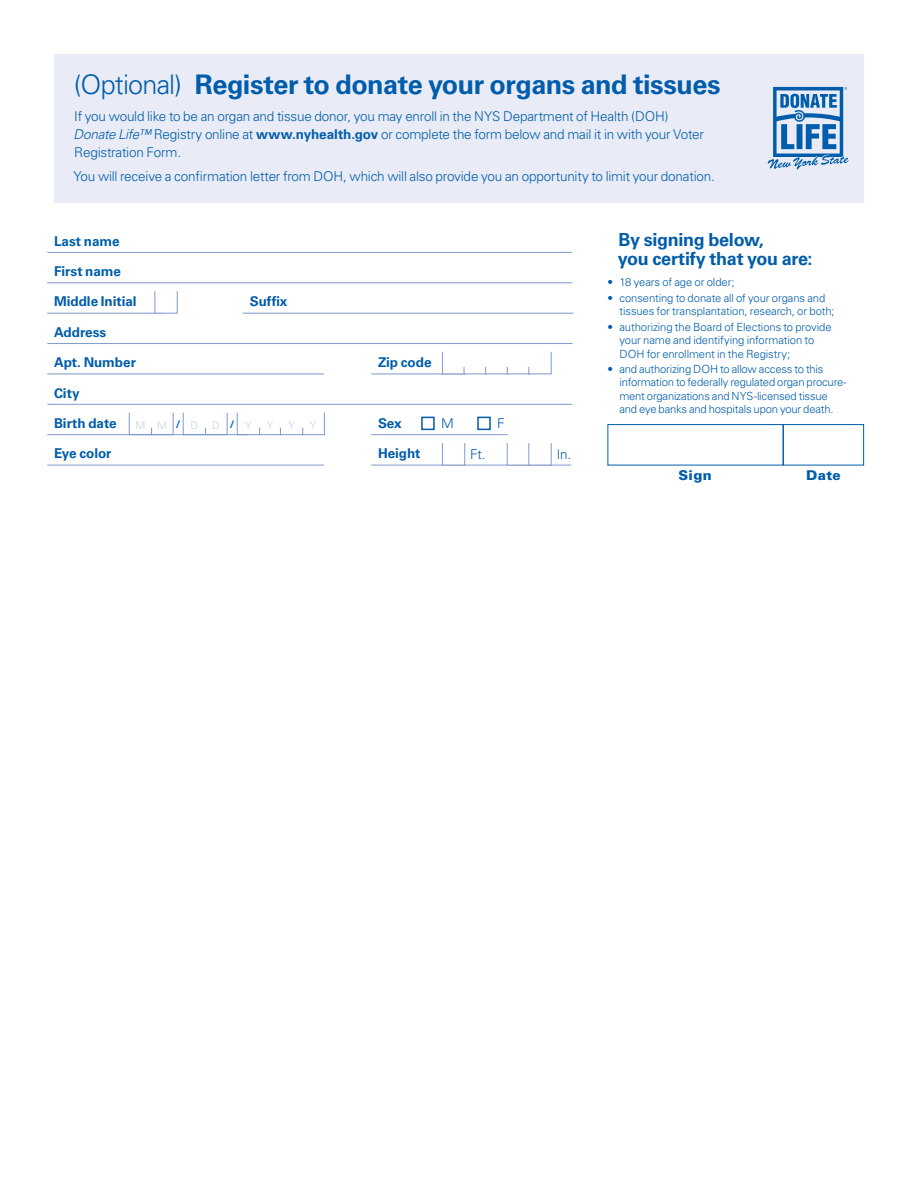
<style>
.page{position:relative;width:918px;height:1188px;background:#fff}
.page>*{position:absolute;margin:0;border:0;box-sizing:border-box;transform-origin:0 0}
.NYS_Head{font:700 27px "Univers LT Std";letter-spacing:-.02em;color:#015dab}
.NYS_Subhead{font:700 18px/19.5px "Univers LT Std";letter-spacing:-.015em;color:#015dab}
.NYS_Body{font:300 13.5px/18px "Univers LT Std";letter-spacing:-.015em;color:#015dab}
.NYS_Form__w_Line{font:700 13.5px "Univers LT Std";color:#015dab}
.NYS_Form__w_Line-2{font:300 13.5px "Univers LT Std";color:#015dab}
.NYS_Form__No_line{font:900 13.5px "Univers LT Std";letter-spacing:.025em;color:#015dab}
.NYS_Body_List{font:300 11.25px/13.4px "Univers LT Std";letter-spacing:-.015em;color:#015dab}
.NYS_Form__Suggested{font:300 10.5px "Univers LT Std";color:#c6cfe8}
.NYS_Form__Suggested-2{font:700 10.5px "Univers LT Std";color:#015dab}
.s1{font-weight:300}
.s2{font-style:italic}
.s3{font-weight:700}
</style>
<div class="page">
<div style="left:54px;top:54px;width:810px;height:148px;background:#e9ecf6"></div>
<svg style="left:768px;top:87px;width:81px;height:83px"></svg>
<hr style="left:47px;top:252px;width:525px;height:1px;background:#7f99cd">
<hr style="left:47px;top:282px;width:526px;height:1px;background:#7f99cd">
<hr style="left:47px;top:343px;width:526px;height:1px;background:#7f99cd">
<hr style="left:371px;top:434px;width:137px;height:1px;background:#7f99cd">
<div style="left:421px;top:417px;width:14px;height:13px;border:2px solid #015dab"></div>
<div style="left:477px;top:417px;width:14px;height:13px;border:2px solid #015dab"></div>
<hr style="left:47px;top:404px;width:525px;height:1px;background:#7f99cd">
<hr style="left:371px;top:465px;width:200px;height:1px;background:#7f99cd">
<svg style="left:506px;top:443px;width:46px;height:23px"></svg>
<svg style="left:442px;top:443px;width:24px;height:23px"></svg>
<hr style="left:243px;top:313px;width:330px;height:1px;background:#7f99cd">
<div style="left:608px;top:424px;width:175px;height:41px;border:1px solid #015dab"></div>
<div style="left:783px;top:424px;width:81px;height:41px;border:1px solid #015dab"></div>
<hr style="left:47px;top:313px;width:115px;height:1px;background:#7f99cd">
<svg style="left:154px;top:291px;width:24px;height:23px"></svg>
<hr style="left:371px;top:374px;width:94px;height:1px;background:#7f99cd">
<svg style="left:442px;top:352px;width:110px;height:23px"></svg>
<svg style="left:236px;top:412px;width:89px;height:23px"></svg>
<svg style="left:182px;top:412px;width:46px;height:22px"></svg>
<svg style="left:128px;top:412px;width:46px;height:22px"></svg>
<hr style="left:47px;top:434px;width:202px;height:1px;background:#7f99cd">
<hr style="left:47px;top:465px;width:288px;height:1px;background:#7f99cd">
<div style="left:325px;top:442px;width:13px;height:27px;background:#fff"></div>
<hr style="left:47px;top:374px;width:288px;height:1px;background:#7f99cd">
<div style="left:325px;top:351px;width:13px;height:27px;background:#fff"></div>
<p class="NYS_Head" style="left:74px;top:68px;width:648px"><span class="s1">(Optional)</span> Register to donate your organs and tissues</p>
<p class="NYS_Body" style="left:73px;top:107px;width:632px">If you would like to be an organ and tissue donor, you may enroll in the NYS Department of Health (DOH)<br><span class="s2">Donate Life™</span> Registry online at <span class="s3">www.nyhealth.gov</span> or complete the form below and mail it in with your Voter<br>Registration Form.</p>
<p class="NYS_Body" style="left:73px;top:167px;width:643px">You will receive a confirmation letter from DOH, which will also provide you an opportunity to limit your donation.</p>
<p class="NYS_Form__w_Line" style="left:54px;top:233px;width:67px">Last name</p>
<p class="NYS_Form__w_Line" style="left:54px;top:263px;width:69px">First name</p>
<p class="NYS_Form__w_Line" style="left:54px;top:294px;width:84px">Middle Initial</p>
<p class="NYS_Form__w_Line" style="left:54px;top:324px;width:54px">Address</p>
<p class="NYS_Form__w_Line" style="left:54px;top:354px;width:84px">Apt. Number</p>
<p class="NYS_Form__w_Line" style="left:54px;top:385px;width:27px">City</p>
<p class="NYS_Form__w_Line" style="left:250px;top:294px;width:39px">Suffix</p>
<p class="NYS_Form__w_Line" style="left:54px;top:415px;width:64px">Birth date</p>
<p class="NYS_Form__Suggested" style="left:135px;top:419px;width:11px">M</p>
<p class="NYS_Form__Suggested" style="left:157px;top:419px;width:11px">M</p>
<p class="NYS_Form__Suggested-2" style="left:176px;top:418px;width:6px">/</p>
<p class="NYS_Form__Suggested" style="left:191px;top:419px;width:9px">D</p>
<p class="NYS_Form__Suggested" style="left:212px;top:419px;width:9px">D</p>
<p class="NYS_Form__Suggested-2" style="left:230px;top:418px;width:6px">/</p>
<p class="NYS_Form__Suggested" style="left:245px;top:419px;width:8px">Y</p>
<p class="NYS_Form__Suggested" style="left:267px;top:419px;width:8px">Y</p>
<p class="NYS_Form__Suggested" style="left:288px;top:419px;width:8px">Y</p>
<p class="NYS_Form__Suggested" style="left:310px;top:419px;width:8px">Y</p>
<p class="NYS_Form__w_Line" style="left:54px;top:446px;width:59px">Eye color</p>
<p class="NYS_Form__w_Line" style="left:378px;top:354px;width:55px">Zip code</p>
<p class="NYS_Form__w_Line" style="left:378px;top:415px;width:25px">Sex</p>
<p class="NYS_Form__w_Line-2" style="left:441px;top:415px;width:14px">M</p>
<p class="NYS_Form__w_Line-2" style="left:497px;top:415px;width:9px">F</p>
<p class="NYS_Form__w_Line" style="left:378px;top:446px;width:44px">Height</p>
<p class="NYS_Form__w_Line-2" style="left:470px;top:446px;width:17px">Ft.</p>
<p class="NYS_Form__w_Line-2" style="left:557px;top:446px;width:16px">In.</p>
<p class="NYS_Subhead" style="left:618px;top:230px;width:196px">By signing below,<br>you certify that you are:</p>
<p class="NYS_Body_List" style="left:608px;top:276px;width:129px">• 18 years of age or older;</p>
<p class="NYS_Body_List" style="left:620px;top:291px;width:216px;text-indent:-12px">• consenting to donate all of your organs and tissues for transplantation, research, or both;</p>
<p class="NYS_Body_List" style="left:620px;top:320px;width:214px;text-indent:-12px">• authorizing the Board of Elections to provide your name and identifying information to<br>DOH for enrollment in the Registry;</p>
<p class="NYS_Body_List" style="left:620px;top:362px;width:229px;text-indent:-12px">• and authorizing DOH to allow access to this information to federally regulated organ procure&shy;ment organizations and NYS-licensed tissue and eye banks and hospitals upon your death.</p>
<p class="NYS_Form__No_line" style="left:679px;top:467px;width:35px">Sign</p>
<p class="NYS_Form__No_line" style="left:806px;top:467px;width:36px">Date</p>
</div>
